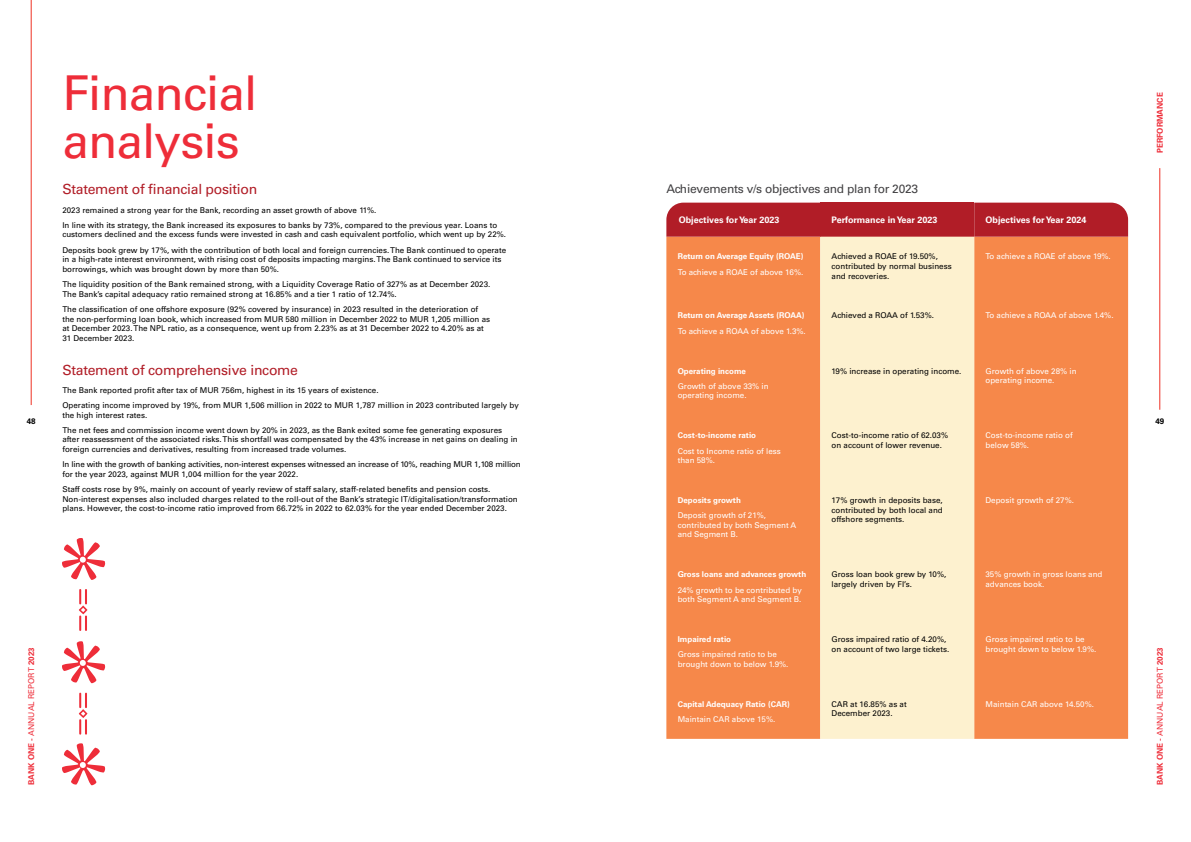
<style>
.page{position:relative;width:1191px;height:842px;background:#fff}
.page>*{position:absolute;margin:0;border:0;box-sizing:border-box;transform-origin:0 0}
.t1{font:48px/48px "Univers LT Std";letter-spacing:-.02em;color:#ee2d39}
.t2{font:14px "Univers LT Std";letter-spacing:-.02em;color:#b11d27}
.t3{font:12px "Univers LT Std";letter-spacing:-.02em;color:#414042}
.t4{font:700 9px "Univers LT Std";color:#fff}
.t5{font:8px/9.6px "Univers LT Std";color:#000}
.t6{font:8px/9.6px "Univers LT Std";color:#fff}
.t7{font:700 8px "Univers LT Std";color:#fff}
.t8{font:700 8px "Univers LT Std";color:#ee2d39}
.t9{font:700 8px "Univers LT Std";color:#000}
.s1{font-weight:400}
</style>
<div class="page">
<hr style="left:1159px;top:168px;width:1px;height:242px;background:#ee3124">
<hr style="left:31px;top:0;width:1px;height:405px;background:#ee3124">
<div style="left:820px;top:203px;width:154px;height:34px;background:#b11d27"></div>
<div style="left:666px;top:237px;width:462px;height:502px;background:#f6884a"></div>
<div style="left:820px;top:237px;width:154px;height:502px;background:#fdf1cf"></div>
<div style="left:666px;top:203px;width:154px;height:34px;background:#b11d27"></div>
<div style="left:974px;top:203px;width:154px;height:34px;background:#b11d27"></div>
<svg style="left:62px;top:641px;width:43px;height:42px"></svg>
<svg style="left:62px;top:538px;width:43px;height:42px"></svg>
<svg style="left:79px;top:589px;width:8px;height:42px"></svg>
<svg style="left:79px;top:693px;width:8px;height:42px"></svg>
<svg style="left:62px;top:743px;width:43px;height:42px"></svg>
<h1 class="t1" style="left:62px;top:70px;width:197px">Financial analysis</h1>
<p class="t8" style="left:1155px;top:153px;width:62px;rotate:-90deg">PERFORMANCE</p>
<h2 class="t2" style="left:62px;top:181px;width:196px">Statement of financial position</h2>
<p class="t5" style="left:62px;top:202px;width:436px;line-height:15.3px">2023 remained a strong year for the Bank, recording an asset growth of above 11%.<br>In line with its strategy, the Bank increased its exposures to banks by 73%, compared to the previous year. Loans to</p>
<p class="t5" style="left:62px;top:227px;width:445px;line-height:15.3px">customers declined and the excess funds were invested in cash and cash equivalent portfolio, which went up by 22%.<br>Deposits book grew by 17%, with the contribution of both local and foreign currencies. The Bank continued to operate</p>
<p class="t5" style="left:62px;top:255px;width:440px">in a high-rate interest environment, with rising cost of deposits impacting margins. The Bank continued to service its borrowings, which was brought down by more than 50%.</p>
<p class="t5" style="left:62px;top:280px;width:429px">The liquidity position of the Bank remained strong, with a Liquidity Coverage Ratio of 327% as at December 2023.<br>The Bank’s capital adequacy ratio remained strong at 16.85% and a tier 1 ratio of 12.74%.</p>
<p class="t5" style="left:62px;top:304px;width:429px">The classification of one offshore exposure (92% covered by insurance) in 2023 resulted in the deterioration of the non-performing loan book, which increased from MUR 580 million in December 2022 to MUR 1,205 million as at December 2023. The NPL ratio, as a consequence, went up from 2.23% as at 31 December 2022 to 4.20% as at 31 December 2023.</p>
<h2 class="t2" style="left:62px;top:361px;width:237px">Statement of comprehensive income</h2>
<p class="t5" style="left:62px;top:382px;width:458px;line-height:15.3px">The Bank reported profit after tax of MUR 756m, highest in its 15 years of existence.<br>Operating income improved by 19%, from MUR 1,506 million in 2022 to MUR 1,787 million in 2023 contributed largely by</p>
<p class="t5" style="left:62px;top:407px;width:441px;line-height:15.3px">the high interest rates.<br>The net fees and commission income went down by 20% in 2023, as the Bank exited some fee generating exposures</p>
<p class="t5" style="left:62px;top:435px;width:457px">after reassessment of the associated risks. This shortfall was compensated by the 43% increase in net gains on dealing in foreign currencies and derivatives, resulting from increased trade volumes.</p>
<p class="t5" style="left:62px;top:460px;width:460px">In line with the growth of banking activities, non-interest expenses witnessed an increase of 10%, reaching MUR 1,108 million for the year 2023, against MUR 1,004 million for the year 2022.</p>
<p class="t5" style="left:62px;top:485px;width:457px">Staff costs rose by 9%, mainly on account of yearly review of staff salary, staff-related benefits and pension costs.<br>Non-interest expenses also included charges related to the roll-out of the Bank’s strategic IT/digitalisation/transformation plans. However, the cost-to-income ratio improved from 66.72% in 2022 to 62.03% for the year ended December 2023.</p>
<h3 class="t3" style="left:666px;top:182px;width:253px">Achievements v/s objectives and plan for 2023</h3>
<p class="t4" style="left:678px;top:214px;width:102px">Objectives for Year 2023</p>
<p class="t4" style="left:831px;top:214px;width:107px">Performance in Year 2023</p>
<p class="t4" style="left:985px;top:214px;width:102px">Objectives for Year 2024</p>
<p class="t7" style="left:677px;top:252px;width:127px">Return on Average Equity (ROAE)</p>
<p class="t6" style="left:677px;top:267px;width:127px">To achieve a ROAE of above 16%.</p>
<p class="t5" style="left:831px;top:252px;width:122px">Achieved a ROAE of 19.50%, contributed by normal business and recoveries.</p>
<p class="t6" style="left:985px;top:252px;width:127px">To achieve a ROAE of above 19%.</p>
<p class="t7" style="left:677px;top:311px;width:128px">Return on Average Assets (ROAA)</p>
<p class="t6" style="left:677px;top:326px;width:130px">To achieve a ROAA of above 1.3%.</p>
<p class="t5" style="left:831px;top:311px;width:104px">Achieved a ROAA of 1.53%.</p>
<p class="t6" style="left:985px;top:311px;width:130px">To achieve a ROAA of above 1.4%.</p>
<p class="t7" style="left:677px;top:366px;width:70px">Operating income</p>
<p class="t6" style="left:677px;top:381px;width:93px">Growth of above 33% in operating income.</p>
<p class="t5" style="left:831px;top:366px;width:131px">19% increase in operating income.</p>
<p class="t6" style="left:985px;top:366px;width:93px">Growth of above 28% in operating income.</p>
<p class="t9" style="left:27px;top:416px;width:10px">48</p>
<p class="t9" style="left:1155px;top:416px;width:10px">49</p>
<p class="t5" style="left:831px;top:431px;width:118px">Cost-to-income ratio of 62.03% on account of lower revenue.</p>
<p class="t6" style="left:985px;top:431px;width:89px">Cost-to-income ratio of below 58%.</p>
<p class="t7" style="left:677px;top:431px;width:80px">Cost-to-income ratio</p>
<p class="t6" style="left:677px;top:446px;width:105px">Cost to Income ratio of less than 58%.</p>
<p class="t5" style="left:831px;top:495px;width:113px;text-align:justify">17% growth in deposits base, contributed by both local and offshore segments.</p>
<p class="t6" style="left:985px;top:495px;width:90px">Deposit growth of 27%.</p>
<p class="t7" style="left:677px;top:495px;width:65px">Deposits growth</p>
<p class="t6" style="left:677px;top:511px;width:120px">Deposit growth of 21%, contributed by both Segment A and Segment B.</p>
<p class="t8" style="left:27px;top:785px;width:139px;rotate:-90deg">BANK ONE - <span class="s1">ANNUAL REPORT</span> 2023</p>
<p class="t7" style="left:677px;top:570px;width:130px">Gross loans and advances growth</p>
<p class="t6" style="left:677px;top:585px;width:126px">24% growth to be contributed by both Segment A and Segment B.</p>
<p class="t5" style="left:831px;top:570px;width:116px">Gross loan book grew by 10%, largely driven by FI’s.</p>
<p class="t6" style="left:985px;top:570px;width:118px">35% growth in gross loans and advances book.</p>
<p class="t7" style="left:677px;top:634px;width:55px">Impaired ratio</p>
<p class="t6" style="left:677px;top:650px;width:112px">Gross impaired ratio to be brought down to below 1.9%.</p>
<p class="t7" style="left:677px;top:699px;width:114px">Capital Adequacy Ratio (CAR)</p>
<p class="t6" style="left:677px;top:714px;width:99px">Maintain CAR above 15%.</p>
<p class="t5" style="left:831px;top:634px;width:119px">Gross impaired ratio of 4.20%, on account of two large tickets.</p>
<p class="t6" style="left:985px;top:634px;width:112px">Gross impaired ratio to be brought down to below 1.9%.</p>
<p class="t5" style="left:831px;top:699px;width:77px">CAR at 16.85% as at<br>December 2023.</p>
<p class="t6" style="left:985px;top:699px;width:110px">Maintain CAR above 14.50%.</p>
<p class="t8" style="left:1155px;top:785px;width:139px;rotate:-90deg">BANK ONE - <span class="s1">ANNUAL REPORT</span> 2023</p>
</div>
